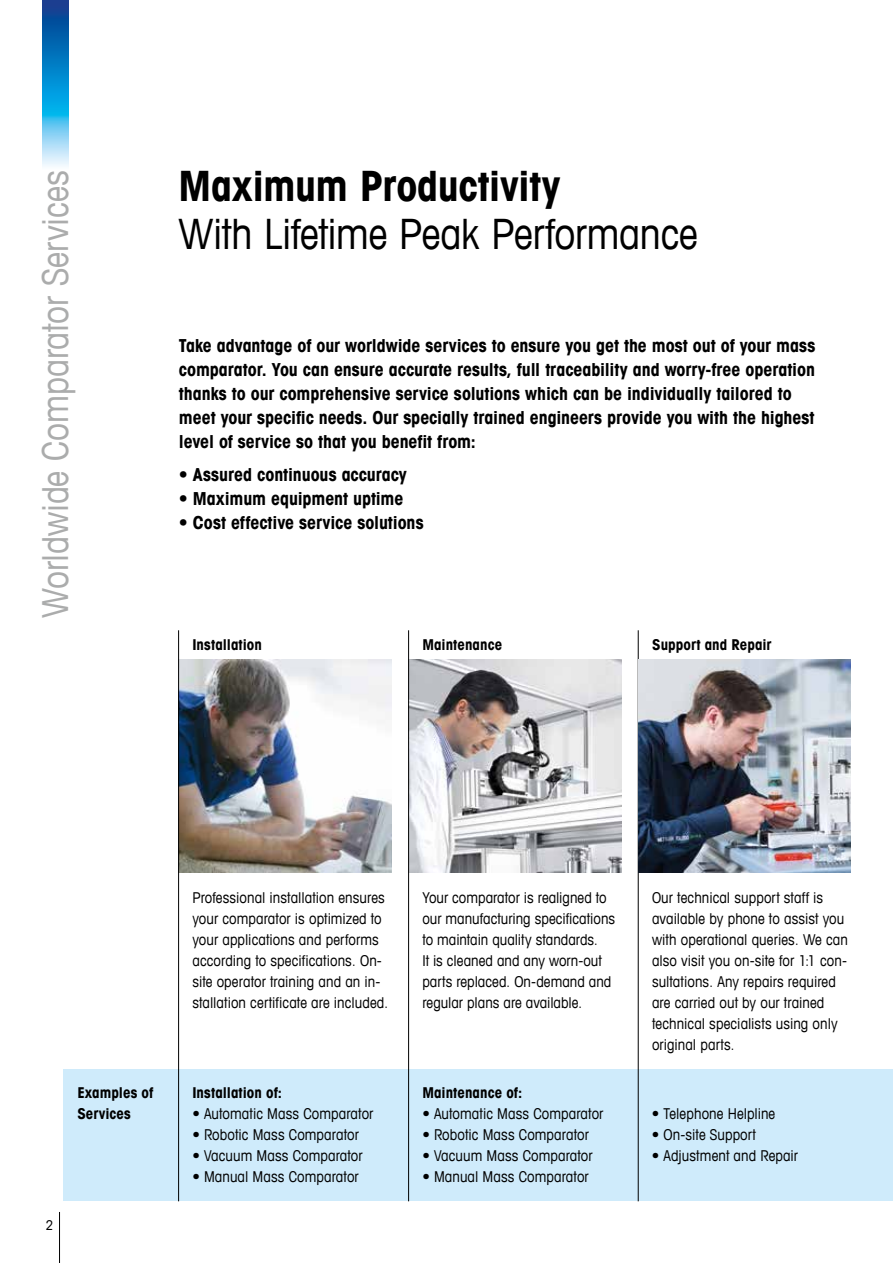
<style>
.page{position:relative;width:893px;height:1263px;background:#fff}
.page>*{position:absolute;margin:0;border:0;box-sizing:border-box;transform-origin:0 0}
.t1{font:condensed 42px "Avant Garde Com";letter-spacing:-.005em;color:#000}
.t2{font:700 condensed 42px "Avant Garde Com";letter-spacing:-.01em;color:#000}
.t3{font:condensed 36px "Avant Garde Com";letter-spacing:-.005em;color:#abacac}
.t4{font:700 condensed 18px/24px "Avant Garde Com";letter-spacing:-.005em;color:#000}
.t5{font:condensed 15px/21px "Avant Garde Com";letter-spacing:.005em;color:#000}
.t6{font:700 condensed 15px/21px "Avant Garde Com";letter-spacing:.005em;color:#000}
.t7{font:condensed 13.5px "Avant Garde Com";color:#000}
</style>
<div class="page">
<div style="left:64px;top:1069px;width:829px;height:132px;background:#cfebfb"></div>
<hr style="left:59px;top:1212px;width:1px;height:51px;background:#000">
<img style="left:43px;top:0;width:25px;height:166px">
<img style="left:409px;top:660px;width:213px;height:212px">
<img style="left:179px;top:660px;width:213px;height:212px">
<hr style="left:178px;top:630px;width:1px;height:571px;background:#000">
<hr style="left:408px;top:630px;width:1px;height:571px;background:#000">
<hr style="left:638px;top:630px;width:1px;height:571px;background:#000">
<img style="left:639px;top:660px;width:211px;height:212px">
<h2 class="t3" style="left:33px;top:618px;width:449px;rotate:-90deg">Worldwide Comparator Services</h2>
<h1 class="t2" style="left:179px;top:158px;width:383px">Maximum Productivity</h1>
<h1 class="t1" style="left:179px;top:207px;width:521px">With Lifetime Peak Performance</h1>
<p class="t4" style="left:179px;top:333px;width:638px">Take advantage of our worldwide services to ensure you get the most out of your mass comparator. You can ensure accurate results, full traceability and worry-free operation thanks to our comprehensive service solutions which can be individually tailored to meet your specific needs. Our specially trained engineers provide you with the highest level of service so that you benefit from:</p>
<p class="t4" style="left:179px;top:462px;width:229px">• Assured continuous accuracy</p>
<p class="t4" style="left:179px;top:486px;width:226px">• Maximum equipment uptime</p>
<p class="t4" style="left:179px;top:510px;width:246px">• Cost effective service solutions</p>
<p class="t6" style="left:192px;top:633px;width:71px">Installation</p>
<p class="t6" style="left:422px;top:633px;width:81px">Maintenance</p>
<p class="t6" style="left:652px;top:633px;width:121px">Support and Repair</p>
<p class="t6" style="left:77px;top:1082px;width:77px">Examples of<br>Services</p>
<p class="t7" style="left:46px;top:1217px;width:9px">2</p>
<p class="t5" style="left:192px;top:886px;width:197px">Professional installation ensures your comparator is optimized to your applications and performs according to specifications. On&shy;site operator training and an in&shy;stallation certificate are included.</p>
<p class="t6" style="left:192px;top:1082px;width:91px">Installation of:</p>
<p class="t5" style="left:192px;top:1103px;width:183px">• Automatic Mass Comparator</p>
<p class="t5" style="left:192px;top:1124px;width:168px">• Robotic Mass Comparator</p>
<p class="t5" style="left:192px;top:1145px;width:172px">• Vacuum Mass Comparator</p>
<p class="t5" style="left:192px;top:1166px;width:168px">• Manual Mass Comparator</p>
<p class="t5" style="left:422px;top:886px;width:194px">Your comparator is realigned to our manufacturing specifications to maintain quality standards.<br>It is cleaned and any worn-out parts replaced. On-demand and regular plans are available.</p>
<p class="t5" style="left:652px;top:886px;width:197px">Our technical support staff is available by phone to assist you with operational queries. We can also visit you on-site for 1:1 con&shy;sultations. Any repairs required are carried out by our trained technical specialists using only original parts.</p>
<p class="t6" style="left:422px;top:1082px;width:101px">Maintenance of:</p>
<p class="t5" style="left:422px;top:1103px;width:183px">• Automatic Mass Comparator</p>
<p class="t5" style="left:422px;top:1124px;width:168px">• Robotic Mass Comparator</p>
<p class="t5" style="left:422px;top:1145px;width:172px">• Vacuum Mass Comparator</p>
<p class="t5" style="left:422px;top:1166px;width:168px">• Manual Mass Comparator</p>
<p class="t5" style="left:652px;top:1102px;width:125px">• Telephone Helpline</p>
<p class="t5" style="left:652px;top:1123px;width:105px">• On-site Support</p>
<p class="t5" style="left:652px;top:1144px;width:148px">• Adjustment and Repair</p>
</div>
